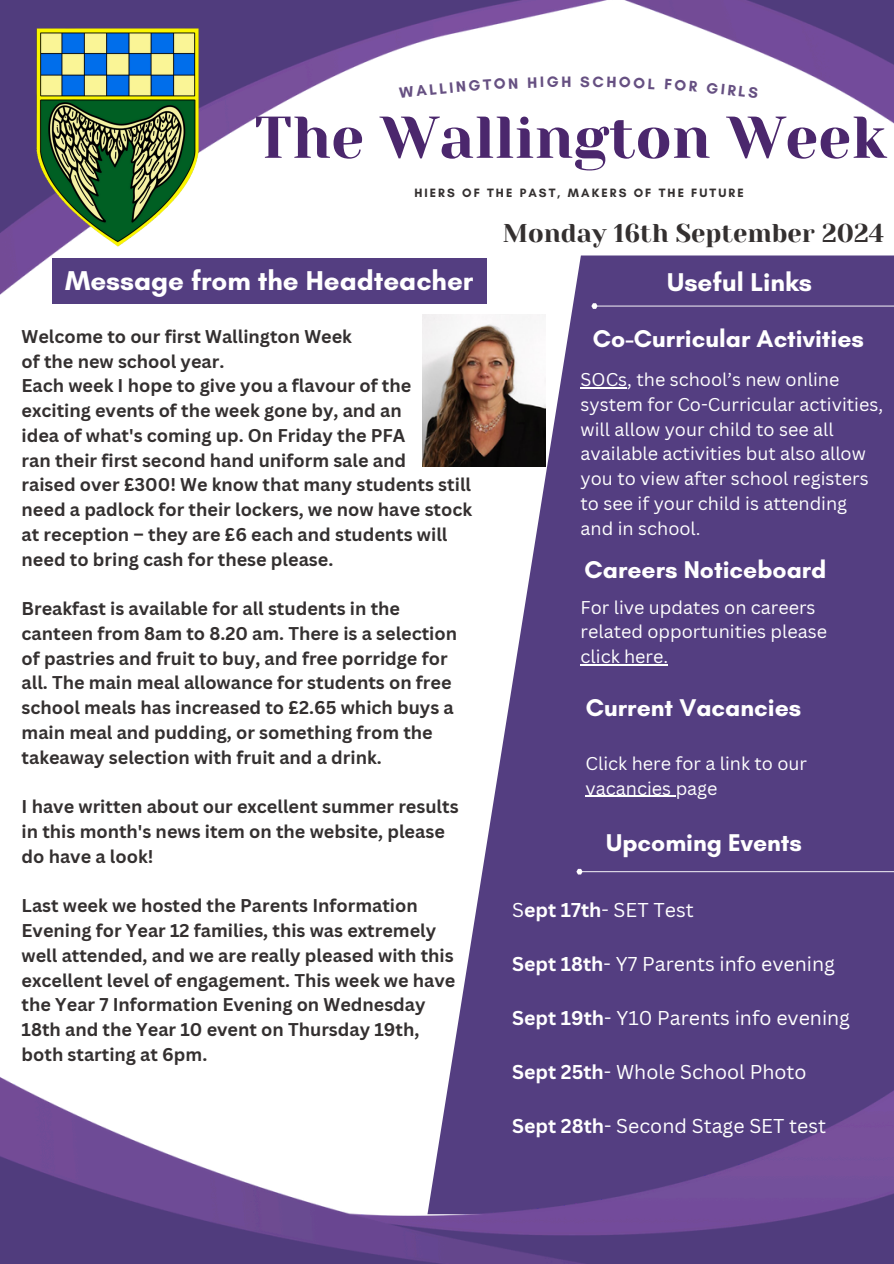
<style>
.page{position:relative;width:894px;height:1264px;background:#fff}
.page>*{position:absolute;margin:0;border:0;box-sizing:border-box;transform-origin:0 0}
.t1{font:58.8px "Yeseva One";color:#4b276d}
.t2{font:700 27.75px "Glacial Indifference";color:#fff}
.t3{font:700 26.25px "Glacial Indifference";color:#fff}
.t4{font:25.65px "Yeseva One";color:#343030}
.t5{font:700 24.75px "Glacial Indifference";color:#fff}
.t6{font:19.5px "Canva Sans";color:#fff}
.t7{font:700 18px/24.8px "Canva Sans";color:#343030}
.t8{font:18px/24.8px "Canva Sans";color:#fff}
.t9{font:700 15.3px "Glacial Indifference";color:#665082}
.t10{font:700 12.3px "Glacial Indifference";letter-spacing:.17em;color:#343030}
.s1{font-weight:700}
</style>
<div class="page">
<img style="left:0;top:0;width:893px;height:1263px">
<img style="left:0;top:18px;width:237px;height:238px">
<svg style="left:591px;top:303px;width:302px;height:6px;background:#705e96"></svg>
<img style="left:423px;top:314px;width:122px;height:152px">
<svg style="left:576px;top:868px;width:317px;height:6px;background:#705e95"></svg>
<div style="left:52px;top:258px;width:434px;height:46px;background:#543e81"></div>
<hr style="left:580px;top:387px;width:47px;height:1px;background:#fff">
<hr style="left:580px;top:664px;width:88px;height:1px;background:#fff">
<hr style="left:585px;top:795px;width:90px;height:1px;background:#fff">
<svg style="left:399px;top:78px;width:118px;height:20px"></svg>
<svg style="left:528px;top:76px;width:42px;height:12px"></svg>
<svg style="left:593px;top:76px;width:62px;height:13px"></svg>
<svg style="left:664px;top:79px;width:94px;height:19px"></svg>
<h6 class="t9" style="left:580px;top:72px;width:11px">S</h6>
<h1 class="t1" style="left:254px;top:104px;width:633px">The Wallington Week</h1>
<p class="t10" style="left:414px;top:186px;width:331px">HIERS OF THE PAST, MAKERS OF THE FUTURE</p>
<h3 class="t4" style="left:502px;top:219px;width:382px">Monday 16th September 2024</h3>
<h2 class="t2" style="left:65px;top:263px;width:410px">Message from the Headteacher</h2>
<h3 class="t3" style="left:667px;top:266px;width:146px">Useful Links</h3>
<h3 class="t5" style="left:592px;top:324px;width:272px">Co-Curricular Activities</h3>
<p class="t7" style="left:22px;top:323px;width:452px">Welcome to our first Wallington Week<br>of the new school year.<br>Each week I hope to give you a flavour of the exciting events of the week gone by, and an<br>idea of what's coming up. On Friday the PFA<br>ran their first second hand uniform sale and<br>raised over £300! We know that many students still need a padlock for their lockers, we now have stock at reception – they are £6 each and students will need to bring cash for these please.</p>
<p class="t7" style="left:22px;top:596px;width:437px">Breakfast is available for all students in the canteen from 8am to 8.20 am. There is a selection of pastries and fruit to buy, and free porridge for all. The main meal allowance for students on free school meals has increased to £2.65 which buys a main meal and pudding, or something from the takeaway selection with fruit and a drink.</p>
<p class="t7" style="left:22px;top:794px;width:438px">I have written about our excellent summer results in this month's news item on the website, please do have a look!</p>
<p class="t7" style="left:22px;top:893px;width:435px">Last week we hosted the Parents Information Evening for Year 12 families, this was extremely well attended, and we are really pleased with this excellent level of engagement. This week we have the Year 7 Information Evening on Wednesday 18th and the Year 10 event on Thursday 19th, both starting at 6pm.</p>
<p class="t8" style="left:580px;top:366px;width:304px">SOCs, the school’s new online system for Co-Curricular activities, will allow your child to see all available activities but also allow you to view after school registers to see if your child is attending and in school.</p>
<h3 class="t5" style="left:584px;top:554px;width:243px">Careers Noticeboard</h3>
<p class="t8" style="left:580px;top:594px;width:248px">For live updates on careers related opportunities please click here.</p>
<h3 class="t5" style="left:585px;top:692px;width:217px">Current Vacancies</h3>
<p class="t8" style="left:585px;top:750px;width:223px">Click here for a link to our vacancies page</p>
<h3 class="t5" style="left:606px;top:827px;width:197px">Upcoming Events</h3>
<p class="t6" style="left:512px;top:896px;width:183px">S<span class="s1">ept 17th</span>- SET Test</p>
<p class="t6" style="left:512px;top:950px;width:324px"><span class="s1">Sept 18th</span>- Y7 Parents info evening</p>
<p class="t6" style="left:512px;top:1004px;width:339px"><span class="s1">Sept 19th</span>- Y10 Parents info evening</p>
<p class="t6" style="left:512px;top:1058px;width:296px"><span class="s1">Sept 25th</span>- Whole School Photo</p>
<p class="t6" style="left:512px;top:1112px;width:315px"><span class="s1">Sept 28th</span>- Second Stage SET test</p>
</div>
